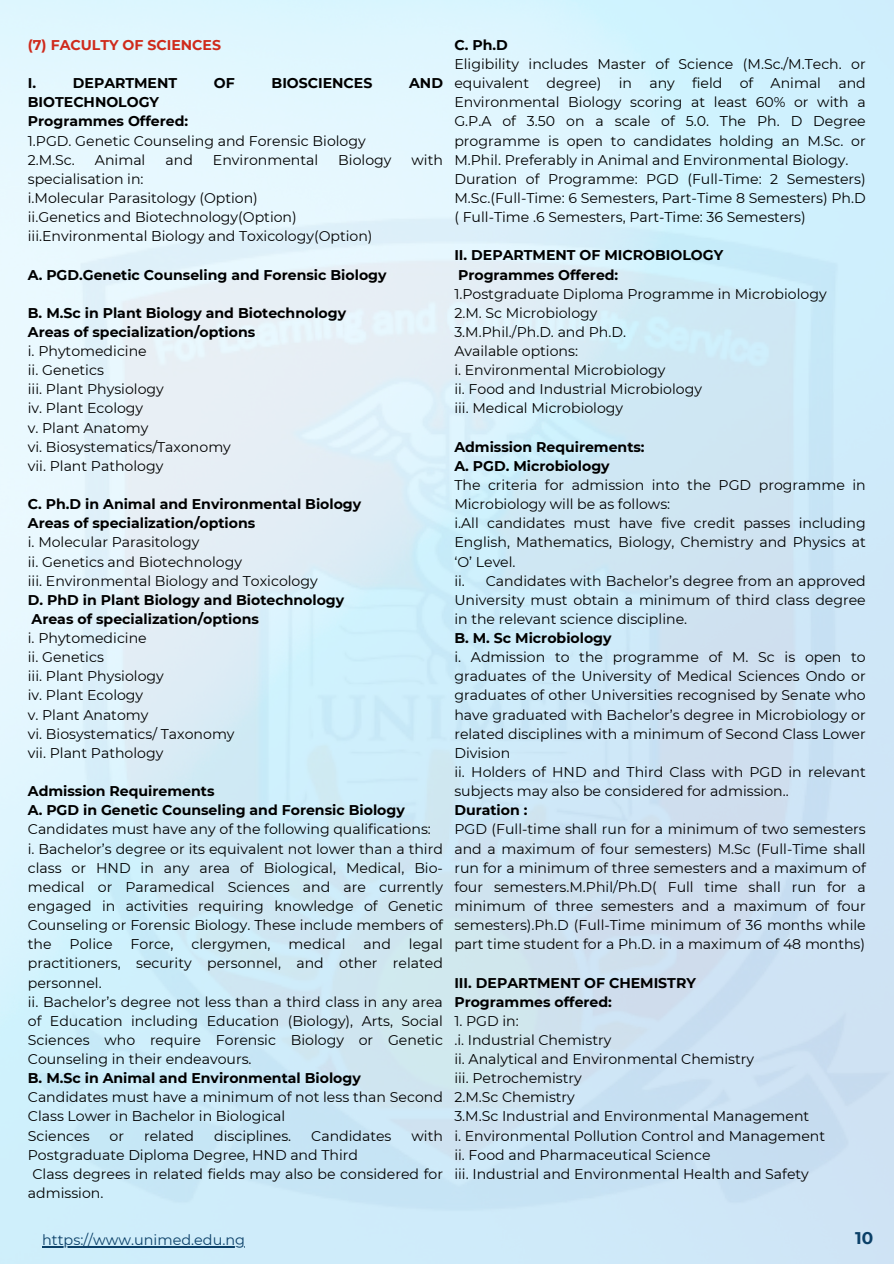
<style>
.page{position:relative;width:894px;height:1264px;background:#fff}
.page>*{position:absolute;margin:0;border:0;box-sizing:border-box;transform-origin:0 0}
.t1{font:700 16.95px "Montserrat";color:#0b4068}
.t2{font:14.4px "Montserrat";color:#0b4068}
.t3{font:14.1px/19.2px "Montserrat";color:#000;text-align:justify}
.t4{font:700 14.1px "Montserrat";color:#000}
.t5{font:700 14.1px "Montserrat";color:#cf2a1b}
</style>
<div class="page">
<img style="left:0;top:0;width:893px;height:1263px">
<img style="left:0;top:208px;width:893px;height:1018px">
<hr style="left:42px;top:1246px;width:203px;height:1px;background:#0b4068">
<p class="t5" style="left:28px;top:36px;width:195px">(7) FACULTY OF SCIENCES</p>
<h1 class="t4" style="left:28px;top:74px;width:10px">I.</h1>
<h1 class="t4" style="left:73px;top:74px;width:106px">DEPARTMENT</h1>
<h1 class="t4" style="left:214px;top:74px;width:22px">OF</h1>
<h1 class="t4" style="left:271px;top:74px;width:102px">BIOSCIENCES</h1>
<h1 class="t4" style="left:409px;top:74px;width:35px">AND</h1>
<h1 class="t4" style="left:28px;top:94px;width:133px">BIOTECHNOLOGY</h1>
<p class="t4" style="left:28px;top:113px;width:162px">Programmes Offered:</p>
<p class="t3" style="left:28px;top:131px;width:339px">1.PGD. Genetic Counseling and Forensic Biology</p>
<p class="t3" style="left:28px;top:150px;width:48px">2.M.Sc.</p>
<p class="t3" style="left:95px;top:150px;width:52px">Animal</p>
<p class="t3" style="left:165px;top:150px;width:29px">and</p>
<p class="t3" style="left:213px;top:150px;width:107px">Environmental</p>
<p class="t3" style="left:338px;top:150px;width:55px">Biology</p>
<p class="t3" style="left:411px;top:150px;width:33px">with</p>
<p class="t3" style="left:28px;top:169px;width:117px">specialisation in:</p>
<p class="t3" style="left:28px;top:188px;width:231px">i.Molecular Parasitology (Option)</p>
<p class="t3" style="left:28px;top:207px;width:270px">ii.Genetics and Biotechnology(Option)</p>
<p class="t3" style="left:28px;top:226px;width:346px">iii.Environmental Biology and Toxicology(Option)</p>
<p class="t4" style="left:28px;top:266px;width:360px">A. PGD.Genetic Counseling and Forensic Biology</p>
<h2 class="t4" style="left:28px;top:304px;width:319px">B. M.Sc in Plant Biology and Biotechnology</h2>
<p class="t4" style="left:28px;top:323px;width:229px">Areas of specialization/options</p>
<p class="t3" style="left:28px;top:341px;width:120px">i. Phytomedicine</p>
<p class="t3" style="left:28px;top:360px;width:77px">ii. Genetics</p>
<p class="t3" style="left:28px;top:379px;width:137px">iii. Plant Physiology</p>
<p class="t3" style="left:28px;top:399px;width:117px">iv. Plant Ecology</p>
<p class="t3" style="left:28px;top:418px;width:122px">v. Plant Anatomy</p>
<p class="t3" style="left:28px;top:437px;width:204px">vi. Biosystematics/Taxonomy</p>
<p class="t3" style="left:28px;top:456px;width:137px">vii. Plant Pathology</p>
<p class="t4" style="left:28px;top:495px;width:335px">C. Ph.D in Animal and Environmental Biology</p>
<p class="t4" style="left:28px;top:514px;width:229px">Areas of specialization/options</p>
<p class="t3" style="left:28px;top:532px;width:173px">i. Molecular Parasitology</p>
<p class="t3" style="left:28px;top:552px;width:215px">ii. Genetics and Biotechnology</p>
<p class="t3" style="left:28px;top:571px;width:291px">iii. Environmental Biology and Toxicology</p>
<p class="t4" style="left:28px;top:591px;width:318px">D. PhD in Plant Biology and Biotechnology</p>
<p class="t4" style="left:32px;top:610px;width:229px">Areas of specialization/options</p>
<p class="t3" style="left:28px;top:628px;width:120px">i. Phytomedicine</p>
<p class="t3" style="left:28px;top:647px;width:77px">ii. Genetics</p>
<p class="t3" style="left:28px;top:666px;width:137px">iii. Plant Physiology</p>
<p class="t3" style="left:28px;top:685px;width:117px">iv. Plant Ecology</p>
<p class="t3" style="left:28px;top:705px;width:122px">v. Plant Anatomy</p>
<p class="t3" style="left:28px;top:724px;width:208px">vi. Biosystematics/ Taxonomy</p>
<p class="t3" style="left:28px;top:743px;width:137px">vii. Plant Pathology</p>
<p class="t4" style="left:28px;top:782px;width:188px">Admission Requirements</p>
<p class="t4" style="left:28px;top:801px;width:378px">A. PGD in Genetic Counseling and Forensic Biology</p>
<p class="t3" style="left:28px;top:819px;width:404px">Candidates must have any of the following qualifications:</p>
<p class="t3" style="left:28px;top:838px;width:416px">i. Bachelor’s degree or its equivalent not lower than a third class or HND in any area of Biological, Medical, Bio&shy;medical or Paramedical Sciences and are currently engaged in activities requiring knowledge of Genetic Counseling or Forensic Biology. These include members of the</p>
<p class="t3" style="left:28px;top:934px;width:416px;text-indent:381px">legal practitioners, security personnel, and other related personnel.</p>
<p class="t3" style="left:28px;top:991px;width:416px">ii. Bachelor’s degree not less than a third class in any area of Education including Education (Biology), Arts, Social Sciences who require Forensic Biology or Genetic Counseling in their endeavours.</p>
<p class="t4" style="left:28px;top:1069px;width:334px">B. M.Sc in Animal and Environmental Biology</p>
<p class="t3" style="left:28px;top:1087px;width:416px">Candidates must have a minimum of not less than Second<br>Class Lower in Bachelor in Biological</p>
<p class="t3" style="left:28px;top:1125px;width:63px">Sciences</p>
<p class="t3" style="left:110px;top:1125px;width:16px">or</p>
<p class="t3" style="left:144px;top:1125px;width:52px">related</p>
<p class="t3" style="left:214px;top:1125px;width:78px">disciplines.</p>
<p class="t3" style="left:311px;top:1125px;width:82px">Candidates</p>
<p class="t3" style="left:411px;top:1125px;width:33px">with</p>
<p class="t3" style="left:28px;top:1144px;width:331px">Postgraduate Diploma Degree, HND and Third</p>
<p class="t3" style="left:28px;top:1164px;width:416px;text-indent:5px">Class degrees in related fields may also be considered for admission.</p>
<p class="t3" style="left:70px;top:934px;width:44px">Police</p>
<p class="t3" style="left:131px;top:934px;width:44px">Force,</p>
<p class="t3" style="left:191px;top:934px;width:81px">clergymen,</p>
<p class="t3" style="left:288px;top:934px;width:58px">medical</p>
<p class="t3" style="left:363px;top:934px;width:29px">and</p>
<p class="t4" style="left:454px;top:36px;width:55px">C. Ph.D</p>
<p class="t3" style="left:454px;top:54px;width:413px">Eligibility includes Master of Science (M.Sc./M.Tech. or equivalent degree) in any field of Animal and Environmental Biology scoring at least 60% or with a G.P.A of 3.50 on a scale of 5.0. The Ph. D Degree programme is open to candidates holding an M.Sc. or M.Phil. Preferably in Animal and Environmental Biology.</p>
<p class="t3" style="left:454px;top:169px;width:413px">Duration of Programme: PGD (Full-Time: 2 Semesters)<br>M.Sc.(Full-Time: 6 Semesters, Part-Time 8 Semesters) Ph.D ( Full-Time .6 Semesters, Part-Time: 36 Semesters)</p>
<p class="t4" style="left:454px;top:247px;width:270px">II. DEPARTMENT OF MICROBIOLOGY</p>
<p class="t4" style="left:458px;top:266px;width:162px">Programmes Offered:</p>
<p class="t3" style="left:454px;top:284px;width:373px">1.Postgraduate Diploma Programme in Microbiology</p>
<p class="t3" style="left:454px;top:303px;width:145px">2.M. Sc Microbiology</p>
<p class="t3" style="left:454px;top:322px;width:173px">3.M.Phil./Ph.D. and Ph.D.</p>
<p class="t3" style="left:454px;top:341px;width:125px">Available options:</p>
<p class="t3" style="left:454px;top:360px;width:213px">i. Environmental Microbiology</p>
<p class="t3" style="left:454px;top:379px;width:249px">ii. Food and Industrial Microbiology</p>
<p class="t3" style="left:454px;top:399px;width:170px">iii. Medical Microbiology</p>
<p class="t4" style="left:454px;top:438px;width:192px">Admission Requirements:</p>
<p class="t4" style="left:454px;top:457px;width:157px">A. PGD. Microbiology</p>
<p class="t3" style="left:454px;top:475px;width:413px">The criteria for admission into the PGD programme in<br>Microbiology will be as follows:</p>
<p class="t3" style="left:454px;top:513px;width:413px">i.All candidates must have five credit passes including English, Mathematics, Biology, Chemistry and Physics at ‘O’ Level.</p>
<p class="t3" style="left:454px;top:571px;width:413px">ii. Candidates with Bachelor’s degree from an approved University must obtain a minimum of third class degree in the relevant science discipline.</p>
<p class="t4" style="left:454px;top:629px;width:159px">B. M. Sc Microbiology</p>
<p class="t3" style="left:454px;top:647px;width:413px">i. Admission to the programme of M. Sc is open to graduates of the University of Medical Sciences Ondo or graduates of other Universities recognised by Senate who have graduated with Bachelor’s degree in Microbiology or related disciplines with a minimum of Second Class Lower Division</p>
<p class="t3" style="left:454px;top:762px;width:413px">ii. Holders of HND and Third Class with PGD in relevant subjects may also be considered for admission..</p>
<p class="t4" style="left:454px;top:801px;width:75px">Duration :</p>
<p class="t3" style="left:454px;top:819px;width:413px">PGD (Full-time shall run for a minimum of two semesters and a maximum of four semesters) M.Sc (Full-Time shall run for a minimum of three semesters and a maximum of four semesters.M.Phil/Ph.D( Full time shall run for a minimum of three semesters and a maximum of four semesters).Ph.D (Full-Time minimum of 36 months while part time student for a Ph.D. in a maximum of 48 months)</p>
<p class="t4" style="left:454px;top:973px;width:243px">III. DEPARTMENT OF CHEMISTRY</p>
<p class="t4" style="left:454px;top:992px;width:159px">Programmes offered:</p>
<p class="t3" style="left:454px;top:1011px;width:66px">1. PGD in:</p>
<p class="t3" style="left:454px;top:1030px;width:158px">.i. Industrial Chemistry</p>
<p class="t3" style="left:454px;top:1049px;width:301px">ii. Analytical and Environmental Chemistry</p>
<p class="t3" style="left:454px;top:1068px;width:129px">iii. Petrochemistry</p>
<p class="t3" style="left:454px;top:1087px;width:122px">2.M.Sc Chemistry</p>
<p class="t3" style="left:454px;top:1106px;width:356px">3.M.Sc Industrial and Environmental Management</p>
<p class="t3" style="left:454px;top:1125px;width:372px">i. Environmental Pollution Control and Management</p>
<p class="t3" style="left:454px;top:1144px;width:257px">ii. Food and Pharmaceutical Science</p>
<p class="t3" style="left:454px;top:1164px;width:356px">iii. Industrial and Environmental Health and Safety</p>
<p class="t2" style="left:42px;top:1231px;width:204px">https://www.unimed.edu.ng</p>
<p class="t1" style="left:854px;top:1227px;width:20px">10</p>
</div>
